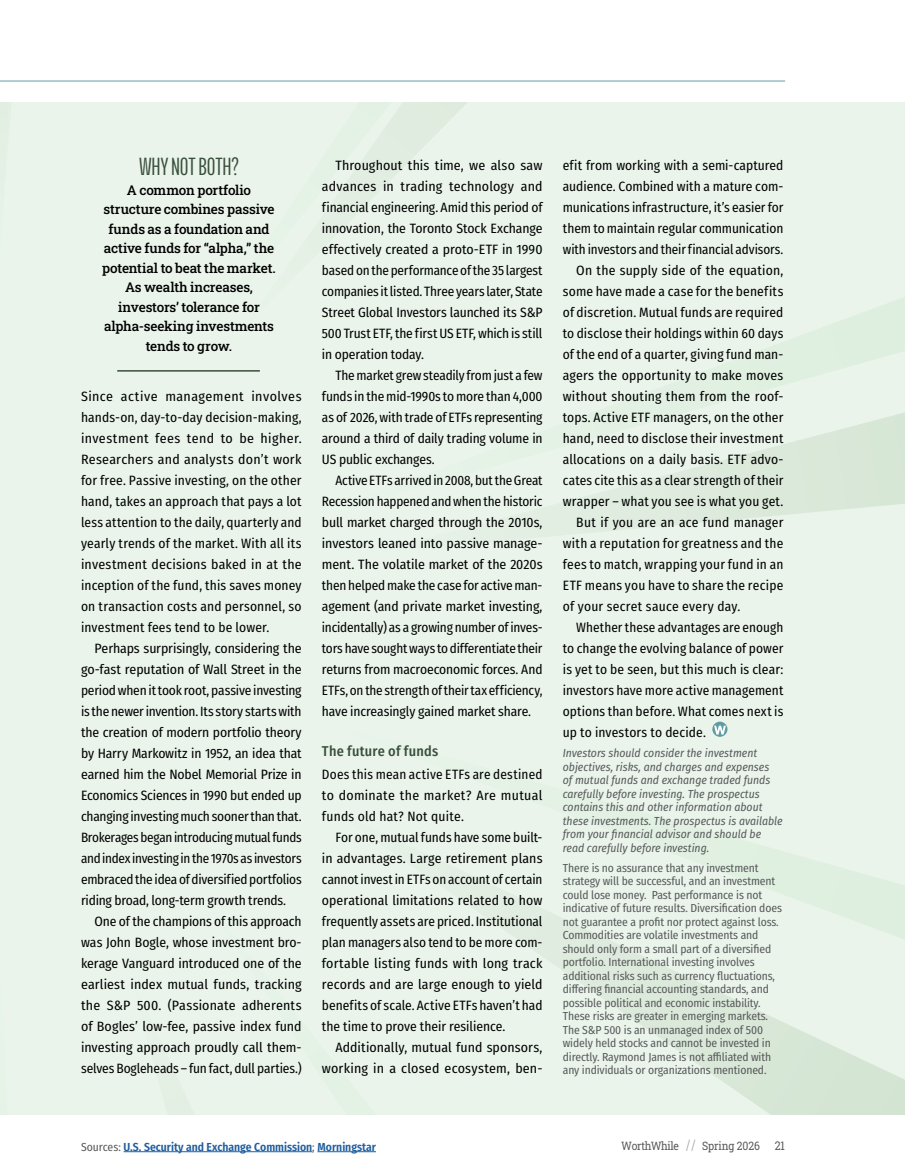
<style>
.page{position:relative;width:905px;height:1175px;background:#fff}
.page>*{position:absolute;margin:0;border:0;box-sizing:border-box;transform-origin:0 0}
.t1{font:27px "Titular";letter-spacing:-.005em;color:#384f3b}
.t2{font:500 14.25px "Fira Sans Condensed";letter-spacing:.02em;color:#384f3b}
.t3{font:13.5px/21px "Fira Sans Condensed";letter-spacing:.005em;color:#000;text-align:justify}
.t4{font:13.5px/19.5px "Roboto Slab";letter-spacing:-.01em;color:#000;text-align:center}
.t5{font:11.7px/13.5px "Fira Sans Condensed";letter-spacing:-.01em;color:#58595b}
.t6{font:italic 11.7px/13.5px "Fira Sans Condensed";color:#58595b}
.t7{font:600 11.7px "Fira Sans Condensed";color:#215e9e}
.t8{font:11.7px "Roboto Slab";letter-spacing:-.02em;color:#58595b;scale:.9 1}
.s1{font-weight:400;color:#58595b}
.s2{font-size:14.55px;color:#a7a9ac}
.s3{font-size:12px}
</style>
<div class="page">
<div style="left:0;top:102px;width:904px;height:1012px;background:#eaf4eb"></div>
<svg style="left:519px;top:845px;width:385px;height:269px"></svg>
<svg style="left:598px;top:334px;width:306px;height:197px"></svg>
<svg style="left:378px;top:102px;width:526px;height:232px"></svg>
<hr style="left:124px;top:1151px;width:188px;height:1px;background:#215e9e">
<hr style="left:317px;top:1151px;width:59px;height:1px;background:#215e9e">
<svg style="left:712px;top:721px;width:15px;height:15px"></svg>
<svg style="left:714px;top:725px;width:11px;height:9px"></svg>
<hr style="left:117px;top:370px;width:143px;height:1px;background:#384f3b">
<hr style="left:0;top:81px;width:785px;height:1px;background:#609ca2">
<h1 class="t1" style="left:139px;top:153px;width:101px">WHY NOT BOTH?</h1>
<p class="t4" style="left:102px;top:180px;width:175px">A common portfolio structure combines passive funds as a foundation and active funds for “alpha,” the potential to beat the market.<br>As wealth increases, investors’ tolerance for alpha-seeking investments tends to grow.</p>
<p class="t3" style="left:81px;top:385px;width:222px">Since active management involves hands-on, day-to-day decision-making, investment fees tend to be higher.<br>Researchers and analysts don’t work for free. Passive investing, on the other hand, takes an approach that pays a lot less attention to the daily, quarterly and yearly trends of the market. With all its investment decisions baked in at the inception of the fund, this saves money on transaction costs and personnel, so investment fees tend to be lower.</p>
<p class="t3" style="left:81px;top:637px;width:222px;text-indent:14px">Perhaps surprisingly, considering the go-fast reputation of Wall Street in the period when it took root, passive investing is the newer invention. Its story starts with the creation of modern portfolio theory by Harry Markowitz in 1952, an idea that earned him the Nobel Memorial Prize in Economics Sciences in 1990 but ended up changing investing much sooner than that.<br>Brokerages began introducing mutual funds and index investing in the 1970s as investors embraced the idea of diversified portfolios riding broad, long-term growth trends.</p>
<p class="t3" style="left:81px;top:910px;width:222px;text-indent:14px">One of the champions of this approach was John Bogle, whose investment bro‑ kerage Vanguard introduced one of the earliest index mutual funds, tracking the S&amp;P 500. (Passionate adherents of Bogles’ low-fee, passive index fund investing approach proudly call them‑ selves Bogleheads – fun fact, dull parties.)</p>
<p class="t3" style="left:322px;top:154px;width:222px;text-indent:14px">Throughout this time, we also saw advances in trading technology and financial engineering. Amid this period of innovation, the Toronto Stock Exchange effectively created a proto-ETF in 1990 based on the performance of the 35 largest companies it listed. Three years later, State Street Global Investors launched its S&amp;P 500 Trust ETF, the first US ETF, which is still in operation today.</p>
<p class="t3" style="left:322px;top:364px;width:222px;text-indent:14px">The market grew steadily from just a few funds in the mid-1990s to more than 4,000 as of 2026, with trade of ETFs representing around a third of daily trading volume in US public exchanges.</p>
<p class="t3" style="left:322px;top:469px;width:222px;text-indent:14px">Active ETFs arrived in 2008, but the Great Recession happened and when the historic bull market charged through the 2010s, investors leaned into passive manage‑ ment. The volatile market of the 2020s then helped make the case for active man‑ agement (and private market investing, incidentally) as a growing number of inves‑ tors have sought ways to differentiate their returns from macroeconomic forces. And ETFs, on the strength of their tax efficiency, have increasingly gained market share.</p>
<p class="t2" style="left:322px;top:740px;width:118px">The future of funds</p>
<p class="t3" style="left:322px;top:763px;width:222px">Does this mean active ETFs are destined to dominate the market? Are mutual funds old hat? Not quite.</p>
<p class="t3" style="left:322px;top:826px;width:222px;text-indent:14px">For one, mutual funds have some built&shy;in advantages. Large retirement plans cannot invest in ETFs on account of certain operational limitations related to how frequently assets are priced. Institutional plan managers also tend to be more com‑ fortable listing funds with long track records and are large enough to yield benefits of scale. Active ETFs haven’t had the time to prove their resilience.</p>
<p class="t3" style="left:322px;top:1036px;width:222px;text-align:right">Additionally, mutual fund sponsors, working in a closed ecosystem, ben‑</p>
<p class="t3" style="left:562px;top:154px;width:222px">efit from working with a semi-captured</p>
<p class="t3" style="left:562px;top:175px;width:222px">audience. Combined with a mature com‑</p>
<p class="t3" style="left:562px;top:196px;width:222px">munications infrastructure, it’s easier for</p>
<p class="t3" style="left:562px;top:217px;width:222px">them to maintain regular communication</p>
<p class="t3" style="left:562px;top:238px;width:222px">with investors and their financial advisors.</p>
<p class="t3" style="left:576px;top:259px;width:208px">On the supply side of the equation,</p>
<p class="t3" style="left:562px;top:280px;width:222px">some have made a case for the benefits</p>
<p class="t3" style="left:562px;top:301px;width:222px">of discretion. Mutual funds are required</p>
<p class="t3" style="left:562px;top:322px;width:222px">to disclose their holdings within 60 days</p>
<p class="t3" style="left:562px;top:343px;width:222px">of the end of a quarter, giving fund man‑</p>
<p class="t3" style="left:562px;top:364px;width:222px">agers the opportunity to make moves</p>
<p class="t3" style="left:562px;top:385px;width:222px">without shouting them from the roof‑</p>
<p class="t3" style="left:562px;top:406px;width:222px">tops. Active ETF managers, on the other</p>
<p class="t3" style="left:562px;top:427px;width:222px">hand, need to disclose their investment</p>
<p class="t3" style="left:562px;top:448px;width:222px">allocations on a daily basis. ETF advo‑</p>
<p class="t3" style="left:562px;top:469px;width:222px">cates cite this as a clear strength of their</p>
<p class="t3" style="left:562px;top:490px;width:222px">wrapper – what you see is what you get.</p>
<p class="t3" style="left:576px;top:511px;width:209px">But if you are an ace fund manager</p>
<p class="t3" style="left:562px;top:532px;width:222px">with a reputation for greatness and the</p>
<p class="t3" style="left:562px;top:553px;width:222px">fees to match, wrapping your fund in an</p>
<p class="t3" style="left:562px;top:574px;width:222px">ETF means you have to share the recipe</p>
<p class="t3" style="left:562px;top:595px;width:179px">of your secret sauce every day.</p>
<p class="t3" style="left:576px;top:616px;width:208px">Whether these advantages are enough</p>
<p class="t3" style="left:562px;top:637px;width:222px">to change the evolving balance of power</p>
<p class="t3" style="left:562px;top:658px;width:222px">is yet to be seen, but this much is clear:</p>
<p class="t3" style="left:562px;top:679px;width:222px">investors have more active management</p>
<p class="t3" style="left:562px;top:700px;width:222px">options than before. What comes next is</p>
<p class="t3" style="left:562px;top:721px;width:145px">up to investors to decide.</p>
<p class="t6" style="left:562px;top:746px;width:221px">Investors should consider the investment objectives, risks, and charges and expenses<br>of mutual funds and exchange traded funds carefully before investing. The prospectus contains this and other information about these investments. The prospectus is available from your financial advisor and should be read carefully before investing.</p>
<p class="t5" style="left:562px;top:860px;width:221px">There is no assurance that any investment strategy will be successful, and an investment could lose money. Past performance is not indicative of future results. Diversification does not guarantee a profit nor protect against loss.<br>Commodities are volatile investments and should only form a small part of a diversified portfolio. International investing involves additional risks such as currency fluctuations, differing financial accounting standards, and possible political and economic instability.<br>These risks are greater in emerging markets.<br>The S&amp;P 500 is an unmanaged index of 500 widely held stocks and cannot be invested in directly. Raymond James is not affiliated with any individuals or organizations mentioned.</p>
<p class="t7" style="left:81px;top:1136px;width:296px"><span class="s1">Sources:</span> U.S. Security and Exchange Commission<span class="s1">;</span> Morningstar</p>
<p class="t8" style="left:621px;top:1137px;width:183px">WorthWhile <span class="s2">//</span> Spring 2026 <span class="s3">21</span></p>
</div>
